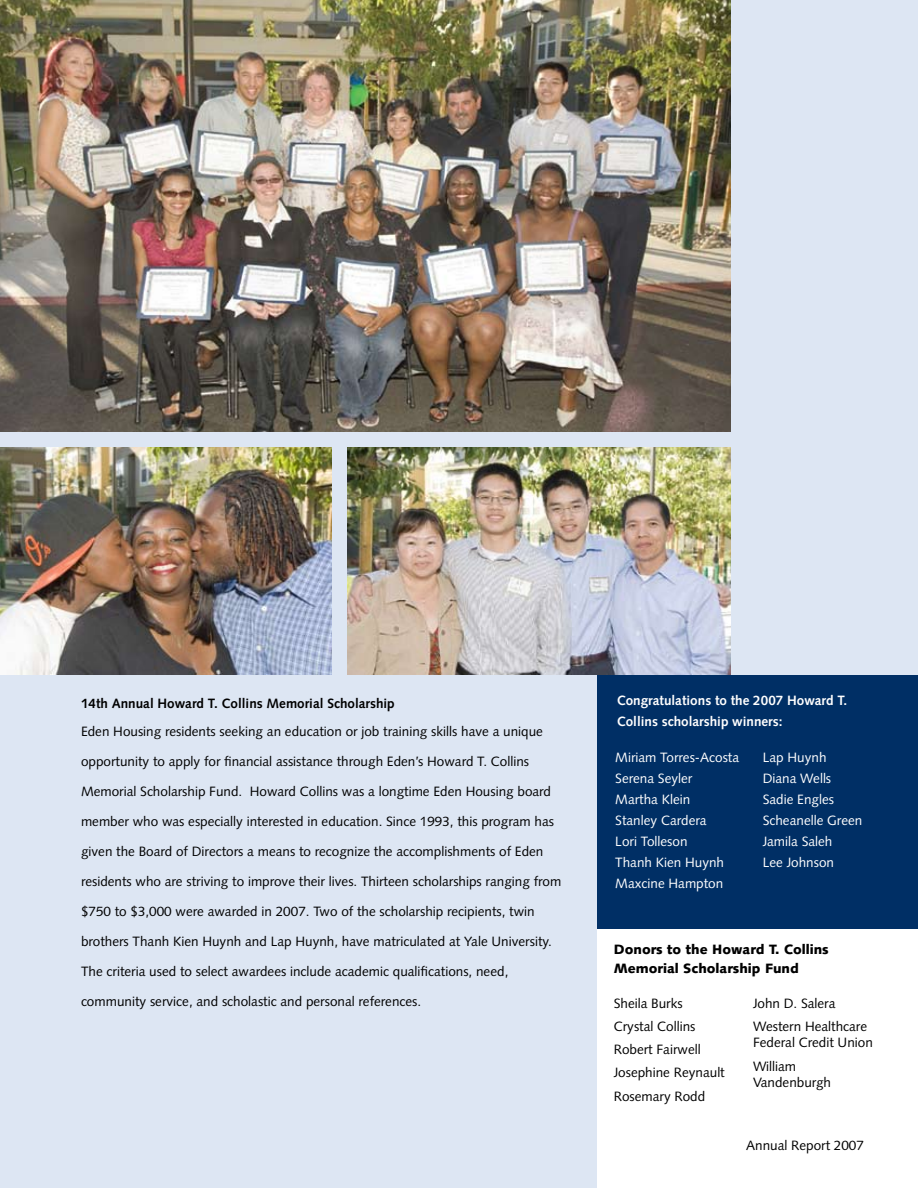
<style>
.page{position:relative;width:918px;height:1188px;background:#dde6f3}
.page>*{position:absolute;margin:0;border:0;box-sizing:border-box;transform-origin:0 0}
.t1{font:13.5px/23.2px "Syntax LT Std";color:#000}
.t2{font:13.5px/21px "Syntax LT Std";color:#fff}
.t3{font:700 13.5px/21px "Syntax LT Std";color:#fff}
.t4{font:900 13.5px/19.5px "Syntax LT Std";color:#000}
.t5{font:700 13.5px "Syntax LT Std";color:#000}
</style>
<div class="page">
<div style="left:598px;top:927px;width:320px;height:261px;background:#fff"></div>
<div style="left:598px;top:675px;width:320px;height:253px;background:#002f65"></div>
<img style="left:0;top:0;width:731px;height:432px">
<img style="left:0;top:447px;width:331px;height:228px">
<img style="left:347px;top:447px;width:384px;height:228px">
<p class="t5" style="left:81px;top:695px;width:315px">14th Annual Howard T. Collins Memorial Scholarship</p>
<p class="t1" style="left:81px;top:720px;width:463px">Eden Housing residents seeking an education or job training skills have a unique</p>
<p class="t1" style="left:81px;top:750px;width:450px">opportunity to apply for financial assistance through Eden’s Howard T. Collins</p>
<p class="t1" style="left:81px;top:780px;width:472px">Memorial Scholarship Fund. Howard Collins was a longtime Eden Housing board</p>
<p class="t1" style="left:81px;top:810px;width:475px">member who was especially interested in education. Since 1993, this program has</p>
<p class="t1" style="left:81px;top:839px;width:464px">given the Board of Directors a means to recognize the accomplishments of Eden</p>
<p class="t1" style="left:81px;top:869px;width:482px">residents who are striving to improve their lives. Thirteen scholarships ranging from</p>
<p class="t1" style="left:81px;top:899px;width:455px">$750 to $3,000 were awarded in 2007. Two of the scholarship recipients, twin</p>
<p class="t1" style="left:81px;top:929px;width:472px">brothers Thanh Kien Huynh and Lap Huynh, have matriculated at Yale University.</p>
<p class="t1" style="left:81px;top:959px;width:429px">The criteria used to select awardees include academic qualifications, need,</p>
<p class="t1" style="left:81px;top:989px;width:342px">community service, and scholastic and personal references.</p>
<p class="t3" style="left:617px;top:690px;width:232px">Congratulations to the 2007 Howard T.<br>Collins scholarship winners:</p>
<p class="t2" style="left:615px;top:746px;width:125px">Miriam Torres-Acosta<br>Serena Seyler<br>Martha Klein<br>Stanley Cardera<br>Lori Tolleson<br>Thanh Kien Huynh<br>Maxcine Hampton</p>
<p class="t2" style="left:763px;top:746px;width:101px">Lap Huynh<br>Diana Wells<br>Sadie Engles<br>Scheanelle Green<br>Jamila Saleh<br>Lee Johnson</p>
<p class="t4" style="left:614px;top:939px;width:216px">Donors to the Howard T. Collins<br>Memorial Scholarship Fund</p>
<p class="t1" style="left:614px;top:991px;width:113px">Sheila Burks<br>Crystal Collins<br>Robert Fairwell<br>Josephine Reynault<br>Rosemary Rodd</p>
<p class="t1" style="left:753px;top:991px;width:116px">John D. Salera<br>Western Healthcare</p>
<p class="t1" style="left:753px;top:1031px;width:121px">Federal Credit Union<br>William</p>
<p class="t1" style="left:753px;top:1071px;width:80px">Vandenburgh</p>
<p class="t1" style="left:746px;top:1134px;width:119px">Annual Report 2007</p>
</div>
